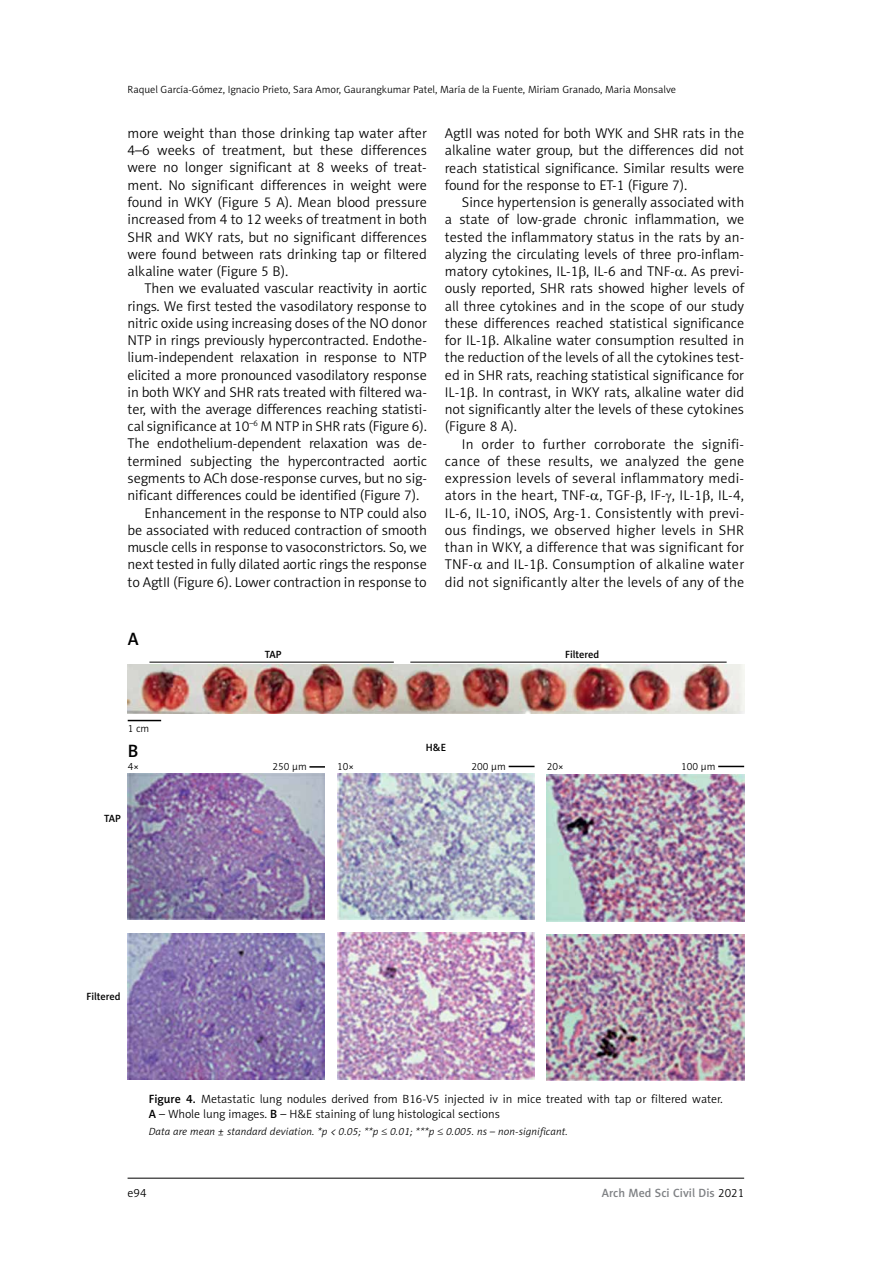
<style>
.page{position:relative;width:893px;height:1263px;background:#fff}
.page>*{position:absolute;margin:0;border:0;box-sizing:border-box;transform-origin:0 0}
.t1{font:18px "Naomi Sans EFN Medium";color:#000}
.t2{font:14.25px/17.2px "Naomi Sans EFN Light";letter-spacing:-.005em;color:#000;text-align:justify}
.t3{font:12px/14.4px "Naomi Sans EFN Light";color:#000}
.t4{font:12px "Naomi Sans EFN Medium";color:#808285}
.t5{font:10.5px "Naomi Sans EFN Light";color:#000}
.t6{font:italic 10.5px "Naomi Sans EFN Light";letter-spacing:.015em;color:#000}
.t7{font:10.5px "Naomi Sans EFN Medium";color:#000}
.s1{font-family:"Naomi Sans EFN Medium"}
.s2{font-family:"Naomi Sans EFN Light";color:#000}
</style>
<div class="page">
<hr style="left:128px;top:1178px;width:616px;height:1px;background:#000">
<img style="left:128px;top:774px;width:197px;height:146px">
<img style="left:128px;top:933px;width:197px;height:146px">
<img style="left:337px;top:773px;width:198px;height:147px">
<img style="left:547px;top:775px;width:197px;height:146px">
<img style="left:337px;top:933px;width:198px;height:146px">
<img style="left:547px;top:934px;width:197px;height:147px">
<svg style="left:309px;top:766px;width:16px;height:2px"></svg>
<svg style="left:509px;top:766px;width:26px;height:1px"></svg>
<svg style="left:718px;top:766px;width:26px;height:1px"></svg>
<img style="left:127px;top:665px;width:617px;height:48px">
<hr style="left:128px;top:720px;width:33px;height:1px;background:#000">
<hr style="left:149px;top:662px;width:245px;height:1px;background:#000">
<hr style="left:410px;top:662px;width:317px;height:1px;background:#000">
<p class="t5" style="left:128px;top:83px;width:550px">Raquel García-Gómez, Ignacio Prieto, Sara Amor, Gaurangkumar Patel, María de la Fuente, Miriam Granado, Maria Monsalve</p>
<p class="t2" style="left:128px;top:124px;width:301px">more weight than those drinking tap water after 4–6 weeks of treatment, but these differences were no longer significant at 8 weeks of treat&shy;ment. No significant differences in weight were found in WKY (Figure 5 A). Mean blood pressure increased from 4 to 12 weeks of treatment in both SHR and WKY rats, but no significant differences were found between rats drinking tap or filtered alkaline water (Figure 5 B).</p>
<p class="t2" style="left:145px;top:280px;width:284px">Then we evaluated vascular reactivity in aortic</p>
<p class="t2" style="left:128px;top:297px;width:301px">rings. We first tested the vasodilatory response to</p>
<p class="t2" style="left:128px;top:314px;width:301px">nitric oxide using increasing doses of the NO donor</p>
<p class="t2" style="left:128px;top:332px;width:301px">NTP in rings previously hypercontracted. Endothe-</p>
<p class="t2" style="left:128px;top:349px;width:301px">lium-independent relaxation in response to NTP</p>
<p class="t2" style="left:128px;top:366px;width:301px">elicited a more pronounced vasodilatory response</p>
<p class="t2" style="left:128px;top:383px;width:301px">in both WKY and SHR rats treated with filtered wa-</p>
<p class="t2" style="left:128px;top:401px;width:301px">ter, with the average differences reaching statisti-</p>
<p class="t2" style="left:128px;top:418px;width:301px">cal significance at 10<sup>–6</sup> M NTP in SHR rats (Figure 6).</p>
<p class="t2" style="left:128px;top:435px;width:301px">The endothelium-dependent relaxation was de-</p>
<p class="t2" style="left:128px;top:452px;width:301px">termined subjecting the hypercontracted aortic</p>
<p class="t2" style="left:128px;top:470px;width:301px">segments to ACh dose-response curves, but no sig-</p>
<p class="t2" style="left:128px;top:487px;width:293px">nificant differences could be identified (Figure 7).</p>
<p class="t2" style="left:145px;top:504px;width:284px">Enhancement in the response to NTP could also</p>
<p class="t2" style="left:128px;top:521px;width:301px">be associated with reduced contraction of smooth</p>
<p class="t2" style="left:128px;top:539px;width:301px">muscle cells in response to vasoconstrictors. So, we</p>
<p class="t2" style="left:128px;top:556px;width:301px">next tested in fully dilated aortic rings the response</p>
<p class="t2" style="left:128px;top:573px;width:301px">to AgtII (Figure 6). Lower contraction in response to</p>
<p class="t1" style="left:128px;top:628px;width:12px">A</p>
<p class="t2" style="left:445px;top:125px;width:301px">AgtII was noted for both WYK and SHR rats in the alkaline water group, but the differences did not reach statistical significance. Similar results were found for the response to ET-1 (Figure 7).</p>
<p class="t2" style="left:445px;top:194px;width:301px;text-indent:17px">Since hypertension is generally associated with a state of low-grade chronic inflammation, we tested the inflammatory status in the rats by an&shy;alyzing the circulating levels of three pro-inflam&shy;matory cytokines, IL-1 , IL-6 and TNF- . As previ&shy;ously reported, SHR rats showed higher levels of all three cytokines and in the scope of our study these differences reached statistical significance for IL-1 . Alkaline water consumption resulted in the reduction of the levels of all the cytokines test&shy;ed in SHR rats, reaching statistical significance for IL-1 . In contrast, in WKY rats, alkaline water did not significantly alter the levels of these cytokines (Figure 8 A).</p>
<p class="t2" style="left:445px;top:435px;width:301px;text-indent:17px">In order to further corroborate the signifi&shy;cance of these results, we analyzed the gene expression levels of several inflammatory medi&shy;ators in the heart, TNF- , TGF- , IF- , IL-1 , IL-4, IL-6, IL-10, iNOS, Arg-1. Consistently with previ&shy;ous findings, we observed higher levels in SHR than in WKY, a difference that was significant for TNF- and IL-1 . Consumption of alkaline water did not significantly alter the levels of any of the</p>
<p class="t5" style="left:128px;top:722px;width:23px">1 cm</p>
<p class="t1" style="left:128px;top:740px;width:12px">B</p>
<p class="t7" style="left:265px;top:648px;width:18px">TAP</p>
<p class="t7" style="left:565px;top:648px;width:36px">Filtered</p>
<p class="t7" style="left:426px;top:741px;width:22px">H&amp;E</p>
<p class="t5" style="left:128px;top:760px;width:13px">4×</p>
<p class="t5" style="left:272px;top:760px;width:36px">250 µm</p>
<p class="t7" style="left:104px;top:812px;width:18px">TAP</p>
<p class="t5" style="left:337px;top:760px;width:18px">10×</p>
<p class="t5" style="left:472px;top:760px;width:36px">200 µm</p>
<p class="t5" style="left:547px;top:760px;width:18px">20×</p>
<p class="t5" style="left:681px;top:760px;width:36px">100 µm</p>
<p class="t7" style="left:87px;top:990px;width:36px">Filtered</p>
<p class="t3" style="left:149px;top:1092px;width:576px"><span class="s1">Figure 4.</span> Metastatic lung nodules derived from B16-V5 injected iv in mice treated with tap or filtered water.<br><span class="s1">A</span> – Whole lung images. <span class="s1">B</span> – H&amp;E staining of lung histological sections</p>
<p class="t6" style="left:149px;top:1126px;width:420px">Data are mean ± standard deviation. *p &lt; 0.05; **p ≤ 0.01; ***p ≤ 0.005. ns – non-significant.</p>
<p class="t3" style="left:128px;top:1186px;width:20px">e94</p>
<p class="t4" style="left:602px;top:1186px;width:144px">Arch Med Sci Civil Dis <span class="s2">2021</span></p>
</div>
